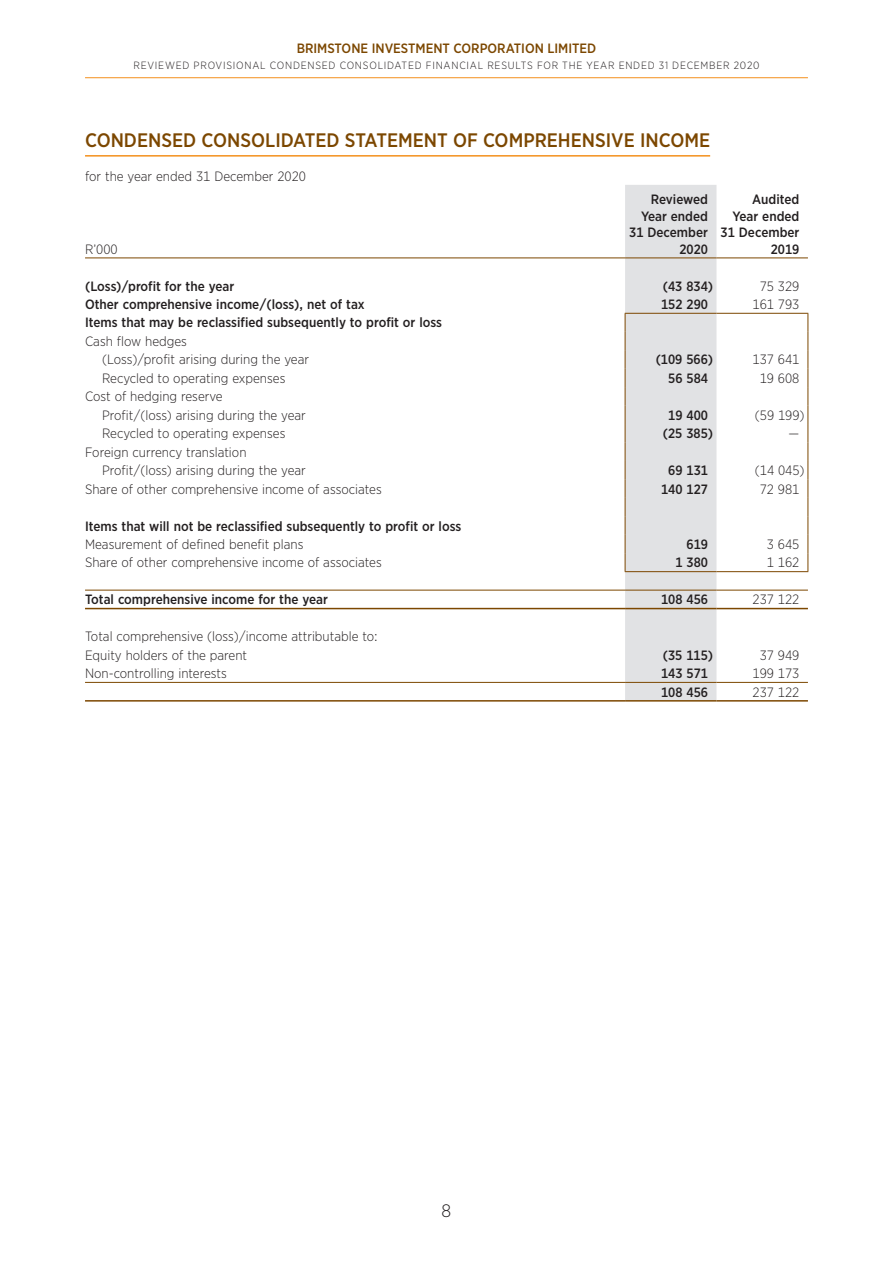
<style>
.page{position:relative;width:893px;height:1263px;background:#fff}
.page>*{position:absolute;margin:0;border:0;box-sizing:border-box;transform-origin:0 0}
._1__Headlines{font:500 19.5px "Gotham Narrow";color:#7c4700}
.t1{font:300 18px "Gotham Narrow";color:#231f20}
.Fin_body{font:300 13.5px "Gotham Narrow";color:#231f20}
.Fin_body-2{font:500 13.5px/16.5px "Gotham Narrow";color:#231f20;text-align:right}
.t2{font:500 13.5px "Gotham Narrow";color:#7c4700}
.t3{font:300 10.5px "Gotham Narrow";letter-spacing:.075em;color:#231f20}
</style>
<div class="page">
<hr style="left:85px;top:77px;width:723px;height:1px;background:#f4901d">
<div style="left:625px;top:185px;width:91px;height:515px;background:#e1e2e4"></div>
<hr style="left:85px;top:258px;width:540px;height:1px;background:#7c4700">
<hr style="left:625px;top:258px;width:91px;height:1px;background:#7c4700">
<hr style="left:716px;top:258px;width:92px;height:1px;background:#7c4700">
<hr style="left:85px;top:700px;width:540px;height:2px;background:#7c4700">
<hr style="left:625px;top:700px;width:91px;height:2px;background:#7c4700">
<hr style="left:716px;top:700px;width:92px;height:2px;background:#7c4700">
<hr style="left:85px;top:682px;width:540px;height:1px;background:#7c4700">
<hr style="left:625px;top:682px;width:91px;height:1px;background:#7c4700">
<hr style="left:716px;top:682px;width:92px;height:1px;background:#7c4700">
<hr style="left:85px;top:608px;width:540px;height:1px;background:#7c4700">
<hr style="left:625px;top:608px;width:91px;height:1px;background:#7c4700">
<hr style="left:716px;top:608px;width:92px;height:1px;background:#7c4700">
<hr style="left:85px;top:590px;width:540px;height:1px;background:#7c4700">
<hr style="left:625px;top:590px;width:91px;height:1px;background:#7c4700">
<hr style="left:716px;top:590px;width:92px;height:1px;background:#7c4700">
<hr style="left:625px;top:313px;width:91px;height:1px;background:#7c4700">
<hr style="left:716px;top:313px;width:92px;height:1px;background:#7c4700">
<svg style="left:625px;top:314px;width:1px;height:257px"></svg>
<svg style="left:807px;top:314px;width:1px;height:257px"></svg>
<hr style="left:625px;top:571px;width:91px;height:1px;background:#7c4700">
<hr style="left:716px;top:571px;width:92px;height:1px;background:#7c4700">
<hr style="left:85px;top:155px;width:625px;height:2px;background:#f4901d">
<p class="t2" style="left:297px;top:40px;width:301px">BRIMSTONE INVESTMENT CORPORATION LIMITED</p>
<p class="t3" style="left:133px;top:59px;width:628px">REVIEWED PROVISIONAL CONDENSED CONSOLIDATED FINANCIAL RESULTS FOR THE YEAR ENDED 31 DECEMBER 2020</p>
<p class="_1__Headlines" style="left:85px;top:127px;width:627px">CONDENSED CONSOLIDATED STATEMENT OF COMPREHENSIVE INCOME</p>
<p class="Fin_body" style="left:85px;top:168px;width:222px">for the year ended 31 December 2020</p>
<p class="Fin_body" style="left:85px;top:241px;width:34px">R’000</p>
<p class="Fin_body-2" style="left:651px;top:191px;width:59px">Reviewed</p>
<p class="Fin_body-2" style="left:641px;top:207px;width:68px">Year ended</p>
<p class="Fin_body-2" style="left:629px;top:224px;width:80px">31 December</p>
<p class="Fin_body-2" style="left:679px;top:240px;width:30px">2020</p>
<p class="Fin_body-2" style="left:752px;top:191px;width:49px">Audited</p>
<p class="Fin_body-2" style="left:732px;top:207px;width:68px">Year ended</p>
<p class="Fin_body-2" style="left:721px;top:224px;width:80px">31 December<br>2019</p>
<p class="Fin_body-2" style="left:85px;top:277px;width:151px">(Loss)/profit for the year</p>
<p class="Fin_body-2" style="left:663px;top:277px;width:52px">(43 834)</p>
<p class="Fin_body" style="left:760px;top:278px;width:41px">75 329</p>
<p class="Fin_body-2" style="left:85px;top:296px;width:281px">Other comprehensive income/(loss), net of tax</p>
<p class="Fin_body-2" style="left:661px;top:296px;width:48px">152 290</p>
<p class="Fin_body" style="left:753px;top:296px;width:48px">161 793</p>
<p class="Fin_body-2" style="left:85px;top:314px;width:359px">Items that may be reclassified subsequently to profit or loss</p>
<p class="Fin_body" style="left:85px;top:333px;width:103px">Cash flow hedges</p>
<p class="Fin_body" style="left:102px;top:351px;width:209px">(Loss)/profit arising during the year</p>
<p class="Fin_body-2" style="left:656px;top:351px;width:59px">(109 566)</p>
<p class="Fin_body" style="left:753px;top:351px;width:48px">137 641</p>
<p class="Fin_body" style="left:102px;top:370px;width:185px">Recycled to operating expenses</p>
<p class="Fin_body-2" style="left:668px;top:370px;width:41px">56 584</p>
<p class="Fin_body" style="left:760px;top:370px;width:41px">19 608</p>
<p class="Fin_body" style="left:85px;top:388px;width:139px">Cost of hedging reserve</p>
<p class="Fin_body" style="left:102px;top:407px;width:205px">Profit/(loss) arising during the year</p>
<p class="Fin_body-2" style="left:668px;top:407px;width:41px">19 400</p>
<p class="Fin_body" style="left:755px;top:407px;width:51px">(59 199)</p>
<p class="Fin_body" style="left:102px;top:425px;width:185px">Recycled to operating expenses</p>
<p class="Fin_body-2" style="left:663px;top:425px;width:52px">(25 385)</p>
<p class="Fin_body" style="left:789px;top:425px;width:12px">—</p>
<p class="Fin_body" style="left:85px;top:444px;width:163px">Foreign currency translation</p>
<p class="Fin_body" style="left:102px;top:462px;width:205px">Profit/(loss) arising during the year</p>
<p class="Fin_body-2" style="left:668px;top:462px;width:41px">69 131</p>
<p class="Fin_body" style="left:755px;top:462px;width:51px">(14 045)</p>
<p class="Fin_body" style="left:85px;top:481px;width:298px">Share of other comprehensive income of associates</p>
<p class="Fin_body-2" style="left:661px;top:480px;width:48px">140 127</p>
<p class="Fin_body" style="left:760px;top:481px;width:41px">72 981</p>
<p class="Fin_body-2" style="left:85px;top:517px;width:378px">Items that will not be reclassified subsequently to profit or loss</p>
<p class="Fin_body" style="left:85px;top:536px;width:220px">Measurement of defined benefit plans</p>
<p class="Fin_body-2" style="left:686px;top:536px;width:23px">619</p>
<p class="Fin_body" style="left:767px;top:536px;width:34px">3 645</p>
<p class="Fin_body" style="left:85px;top:554px;width:298px">Share of other comprehensive income of associates</p>
<p class="Fin_body-2" style="left:675px;top:554px;width:34px">1 380</p>
<p class="Fin_body" style="left:767px;top:554px;width:34px">1 162</p>
<p class="Fin_body-2" style="left:85px;top:591px;width:244px">Total comprehensive income for the year</p>
<p class="Fin_body-2" style="left:661px;top:591px;width:48px">108 456</p>
<p class="Fin_body" style="left:753px;top:591px;width:48px">237 122</p>
<p class="Fin_body" style="left:85px;top:628px;width:294px">Total comprehensive (loss)/income attributable to:</p>
<p class="Fin_body" style="left:85px;top:647px;width:164px">Equity holders of the parent</p>
<p class="Fin_body-2" style="left:663px;top:646px;width:52px">(35 115)</p>
<p class="Fin_body" style="left:760px;top:647px;width:41px">37 949</p>
<p class="Fin_body" style="left:85px;top:665px;width:143px">Non-controlling interests</p>
<p class="Fin_body-2" style="left:661px;top:665px;width:48px">143 571</p>
<p class="Fin_body" style="left:753px;top:665px;width:48px">199 173</p>
<p class="Fin_body-2" style="left:661px;top:683px;width:48px">108 456</p>
<p class="Fin_body" style="left:753px;top:683px;width:48px">237 122</p>
<h2 class="t1" style="left:442px;top:1200px;width:11px">8</h2>
</div>
